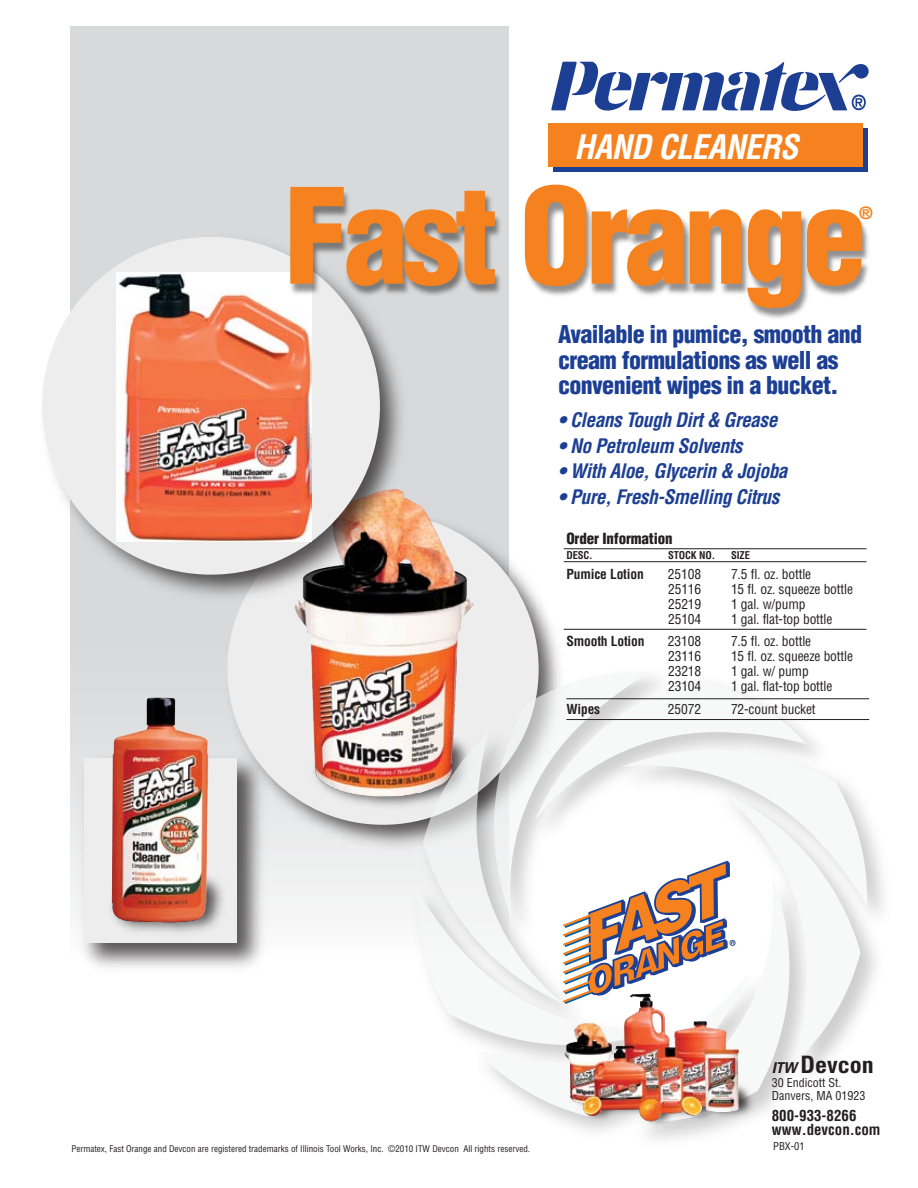
<style>
.page{position:relative;width:918px;height:1188px;background:#fff}
.page>*{position:absolute;margin:0;border:0;box-sizing:border-box;transform-origin:0 0}
.t1{font:900 condensed 129px "Helvetica";letter-spacing:-.04em;color:#f5821f}
.t2{font:italic 700 condensed 33px "Helvetica";letter-spacing:-.02em;color:#fff}
.t3{font:900 condensed 24px/25.5px "Helvetica";letter-spacing:-.025em;color:#1c3f94}
.t4{font:700 condensed 24px "Univers";color:#231f20}
.t5{font:italic 700 condensed 19.5px "Helvetica";letter-spacing:-.025em;color:#1c3f94}
.t6{font:900 condensed 16.5px "Helvetica";color:#f5821f}
.t7{font:700 condensed 15px/13.8px "Helvetica";color:#231f20}
.t8{font:900 condensed 15px "Helvetica";letter-spacing:-.01em;color:#231f20}
.t9{font:condensed 13.5px "Helvetica";letter-spacing:-.01em;color:#231f20}
.t10{font:700 condensed 13.5px "Helvetica";letter-spacing:-.01em;color:#231f20}
.t11{font:condensed 12px/13.8px "Helvetica";color:#231f20}
.t12{font:700 condensed 10.5px "Helvetica";letter-spacing:-.01em;color:#231f20}
.t13{font:condensed 10.5px "Helvetica";color:#231f20}
.t14{font:condensed 9px "Helvetica";color:#231f20}
.s1{font-style:italic;font-size:15px}
</style>
<div class="page">
<div style="left:70px;top:27px;width:439px;height:881px;background:#d8d9da"></div>
<div style="left:554px;top:129px;width:314px;height:43px;background:#1c3f94"></div>
<div style="left:549px;top:123px;width:314px;height:44px;background:#f5821f"></div>
<svg style="left:551px;top:62px;width:318px;height:49px"></svg>
<img style="left:220px;top:505px;width:352px;height:352px">
<div style="left:227px;top:514px;width:312px;height:311px;background:#ededee;border-radius:50%"></div>
<img style="left:305px;top:797px;width:102px;height:17px">
<img style="left:303px;top:560px;width:171px;height:237px">
<img style="left:407px;top:662px;width:476px;height:477px">
<svg style="left:415px;top:670px;width:454px;height:454px"></svg>
<img style="left:48px;top:228px;width:368px;height:381px">
<div style="left:42px;top:237px;width:338px;height:338px;background:#ededee;border-radius:50%"></div>
<img style="left:74px;top:748px;width:198px;height:220px">
<div style="left:84px;top:758px;width:153px;height:185px;background:#ededee"></div>
<img style="left:111px;top:877px;width:112px;height:56px">
<img style="left:112px;top:697px;width:96px;height:226px">
<img style="left:117px;top:273px;width:194px;height:269px">
<hr style="left:564px;top:561px;width:303px;height:1px;background:#231f20">
<hr style="left:564px;top:629px;width:303px;height:1px;background:#231f20">
<hr style="left:566px;top:699px;width:303px;height:1px;background:#231f20">
<hr style="left:566px;top:719px;width:303px;height:1px;background:#231f20">
<hr style="left:564px;top:548px;width:303px;height:1px;background:#231f20">
<img style="left:565px;top:1067px;width:193px;height:65px">
<img style="left:569px;top:1080px;width:170px;height:42px">
<img style="left:593px;top:1006px;width:102px;height:46px">
<svg style="left:561px;top:861px;width:175px;height:145px"></svg>
<img style="left:280px;top:171px;width:589px;height:157px">
<h2 class="t2" style="left:574px;top:127px;width:226px">HAND CLEANERS</h2>
<h1 class="t1" style="left:284px;top:156px;width:584px">Fast Orange</h1>
<p class="t6" style="left:859px;top:203px;width:15px">®</p>
<h3 class="t3" style="left:558px;top:322px;width:306px">Available in pumice, smooth and cream formulations as well as convenient wipes in a bucket.</h3>
<h3 class="t5" style="left:558px;top:408px;width:221px">• Cleans Tough Dirt &amp; Grease</h3>
<h3 class="t5" style="left:558px;top:434px;width:186px">• No Petroleum Solvents</h3>
<h3 class="t5" style="left:558px;top:459px;width:231px">• With Aloe, Glycerin &amp; Jojoba</h3>
<h3 class="t5" style="left:558px;top:485px;width:223px">• Pure, Fresh-Smelling Citrus</h3>
<p class="t8" style="left:566px;top:529px;width:108px">Order Information</p>
<p class="t12" style="left:566px;top:549px;width:28px">DESC.</p>
<p class="t12" style="left:668px;top:549px;width:49px">STOCK NO.</p>
<p class="t12" style="left:731px;top:549px;width:20px">SIZE</p>
<p class="t10" style="left:566px;top:566px;width:79px">Pumice Lotion</p>
<p class="t9" style="left:668px;top:565px;width:35px">25108</p>
<p class="t9" style="left:731px;top:565px;width:82px">7.5 fl. oz. bottle</p>
<p class="t9" style="left:668px;top:580px;width:35px">25116</p>
<p class="t9" style="left:731px;top:580px;width:123px">15 fl. oz. squeeze bottle</p>
<p class="t9" style="left:668px;top:595px;width:35px">25219</p>
<p class="t9" style="left:731px;top:595px;width:76px">1 gal. w/pump</p>
<p class="t9" style="left:668px;top:610px;width:35px">25104</p>
<p class="t9" style="left:731px;top:610px;width:103px">1 gal. flat-top bottle</p>
<p class="t10" style="left:566px;top:633px;width:80px">Smooth Lotion</p>
<p class="t9" style="left:668px;top:633px;width:35px">23108</p>
<p class="t9" style="left:731px;top:633px;width:82px">7.5 fl. oz. bottle</p>
<p class="t9" style="left:668px;top:648px;width:35px">23116</p>
<p class="t9" style="left:731px;top:648px;width:123px">15 fl. oz. squeeze bottle</p>
<p class="t9" style="left:668px;top:663px;width:35px">23218</p>
<p class="t9" style="left:731px;top:663px;width:79px">1 gal. w/ pump</p>
<p class="t9" style="left:668px;top:678px;width:35px">23104</p>
<p class="t9" style="left:731px;top:678px;width:103px">1 gal. flat-top bottle</p>
<p class="t10" style="left:566px;top:701px;width:35px">Wipes</p>
<p class="t9" style="left:668px;top:700px;width:35px">25072</p>
<p class="t9" style="left:731px;top:700px;width:86px">72-count bucket</p>
<p class="t14" style="left:71px;top:1143px;width:460px">Permatex, Fast Orange and Devcon are registered trademarks of Illinois Tool Works, Inc. ©2010 ITW Devcon All rights reserved.</p>
<h3 class="t4" style="left:772px;top:1049px;width:103px"><span class="s1">ITW</span> Devcon</h3>
<p class="t11" style="left:772px;top:1075px;width:95px">30 Endicott St.<br>Danvers, MA 01923</p>
<p class="t7" style="left:772px;top:1108px;width:110px">800-933-8266 www.devcon.com</p>
<p class="t13" style="left:773px;top:1139px;width:33px">PBX-01</p>
</div>
